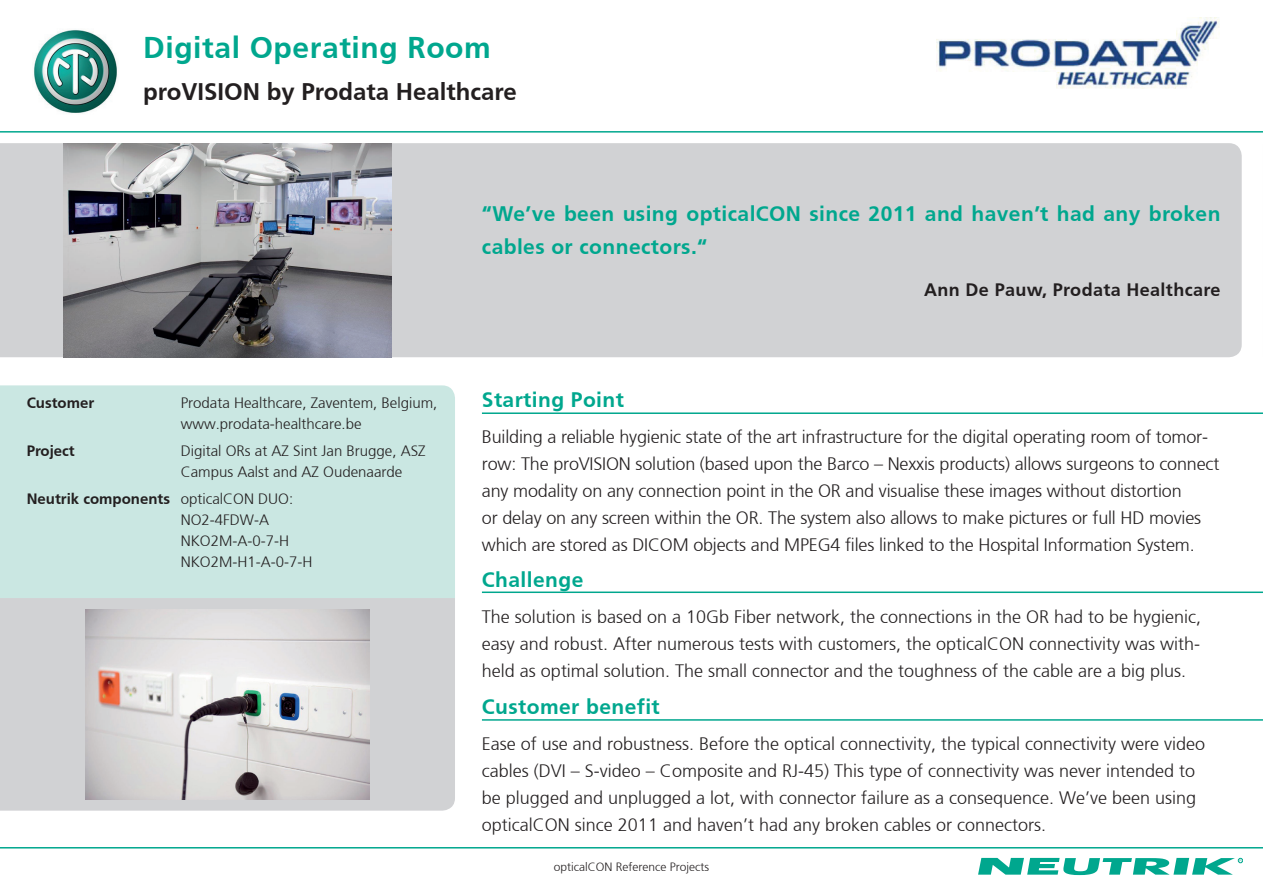
<style>
.page{position:relative;width:1263px;height:893px;background:#fff}
.page>*{position:absolute;margin:0;border:0;box-sizing:border-box;transform-origin:0 0}
.t1{font:700 30px "Frutiger";letter-spacing:.02em;color:#00a78e}
.t2{font:700 24px "Frutiger";color:#231f20}
.t3{font:700 21px/33px "Frutiger";letter-spacing:.02em;color:#00a78e}
.t4{font:300 18px/27px "Frutiger";letter-spacing:-.01em;color:#231f20}
.t5{font:700 18px "Frutiger";letter-spacing:.02em;color:#231f20}
.t6{font:300 15px/21px "Frutiger";color:#231f20}
.t7{font:700 15px "Frutiger";color:#231f20}
.t8{font:300 12px "Frutiger";color:#231f20}
</style>
<div class="page">
<img style="left:34px;top:30px;width:83px;height:84px">
<div style="left:0;top:598px;width:455px;height:213px;background:#d1d2d4"></div>
<div style="left:0;top:385px;width:455px;height:213px;background:#cae7e2"></div>
<svg style="left:978px;top:858px;width:265px;height:17px"></svg>
<div style="left:0;top:143px;width:1242px;height:214px;background:#d1d2d4"></div>
<img style="left:937px;top:18px;width:283px;height:71px">
<img style="left:85px;top:610px;width:285px;height:189px">
<img style="left:64px;top:143px;width:327px;height:214px">
<hr style="left:0;top:131px;width:1263px;height:2px;background:#00a78e">
<hr style="left:0;top:847px;width:1263px;height:1px;background:#00a78e">
<hr style="left:482px;top:412px;width:781px;height:2px;background:#00a78e">
<hr style="left:482px;top:591px;width:781px;height:2px;background:#00a78e">
<hr style="left:482px;top:719px;width:781px;height:2px;background:#00a78e">
<h1 class="t1" style="left:143px;top:30px;width:349px">Digital Operating Room</h1>
<h2 class="t2" style="left:143px;top:77px;width:375px">proVISION by Prodata Healthcare</h2>
<p class="t7" style="left:27px;top:394px;width:69px">Customer</p>
<p class="t7" style="left:27px;top:442px;width:50px">Project</p>
<p class="t7" style="left:27px;top:490px;width:145px">Neutrik components</p>
<p class="t6" style="left:181px;top:393px;width:258px">Prodata Healthcare, Zaventem, Belgium, www.prodata-healthcare.be</p>
<p class="t6" style="left:181px;top:441px;width:247px">Digital ORs at AZ Sint Jan Brugge, ASZ<br>Campus Aalst and AZ Oudenaarde</p>
<p class="t6" style="left:181px;top:489px;width:133px">opticalCON DUO:<br>NO2-4FDW-A<br>NKO2M-A-0-7-H<br>NKO2M-H1-A-0-7-H</p>
<p class="t3" style="left:482px;top:197px;width:740px">“We’ve been using opticalCON since 2011 and haven’t had any broken cables or connectors.“</p>
<p class="t5" style="left:924px;top:279px;width:298px">Ann De Pauw, Prodata Healthcare</p>
<p class="t3" style="left:482px;top:383px;width:144px">Starting Point</p>
<p class="t4" style="left:482px;top:423px;width:739px">Building a reliable hygienic state of the art infrastructure for the digital operating room of tomor&shy;row: The proVISION solution (based upon the Barco – Nexxis products) allows surgeons to connect any modality on any connection point in the OR and visualise these images without distortion<br>or delay on any screen within the OR. The system also allows to make pictures or full HD movies which are stored as DICOM objects and MPEG4 files linked to the Hospital Information System.</p>
<p class="t3" style="left:482px;top:563px;width:103px">Challenge</p>
<p class="t4" style="left:482px;top:603px;width:721px;text-align:justify">The solution is based on a 10Gb Fiber network, the connections in the OR had to be hygienic, easy and robust. After numerous tests with customers, the opticalCON connectivity was with&shy;held as optimal solution. The small connector and the toughness of the cable are a big plus.</p>
<p class="t3" style="left:482px;top:690px;width:179px">Customer benefit</p>
<p class="t4" style="left:482px;top:730px;width:725px">Ease of use and robustness. Before the optical connectivity, the typical connectivity were video cables (DVI – S-video – Composite and RJ-45) This type of connectivity was never intended to be plugged and unplugged a lot, with connector failure as a consequence. We’ve been using opticalCON since 2011 and haven’t had any broken cables or connectors.</p>
<p class="t8" style="left:554px;top:860px;width:157px">opticalCON Reference Projects</p>
</div>
